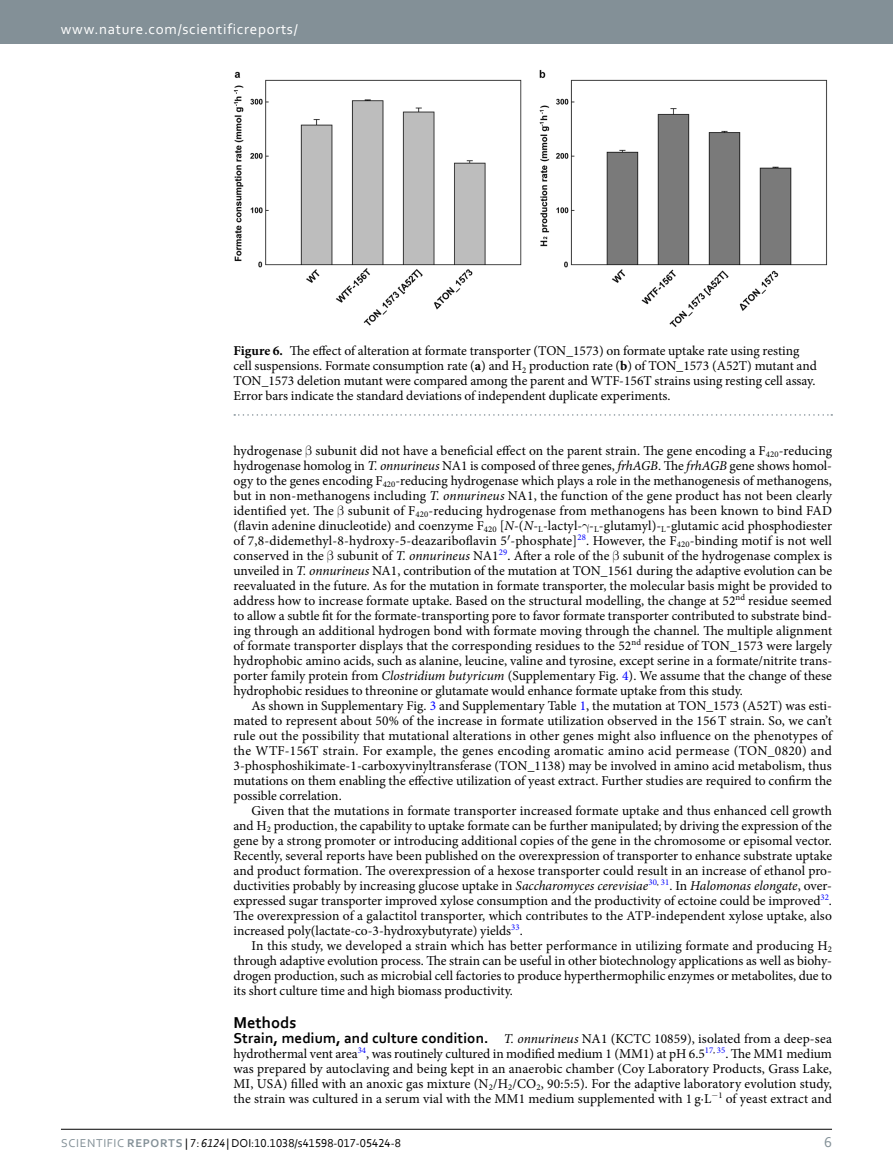
<style>
.page{position:relative;width:893px;height:1174px;background:#fff}
.page>*{position:absolute;margin:0;border:0;box-sizing:border-box;transform-origin:0 0}
.t1{font:700 16.5px "Corbel";color:#000}
.t2{font:15px "Corbel 2";letter-spacing:.045em;color:#fff}
.t3{font:15px "Corbel 2";color:#839097}
.t4{font:13.5px/15px "Minion Pro";color:#000;text-align:justify}
.t5{font:12px "Corbel";color:#000}
.s1{font-weight:700}
.s2{font-style:italic}
.s3{color:#00f}
.s4{font-family:"Corbel";font-weight:700;font-size:15px}
.s5{font-family:"Corbel 2";color:#839097}
.s6{font-family:"Corbel Bold 2";color:#839097}
</style>
<div class="page">
<div style="left:0;top:0;width:893px;height:43px;background:#839097"></div>
<hr style="left:61px;top:1129px;width:771px;height:1px;background:#000">
<img style="left:233px;top:70px;width:594px;height:257px">
<svg style="left:234px;top:414px;width:598px;height:2px"></svg>
<p class="t2" style="left:61px;top:19px;width:238px">www.nature.com/scientificreports/</p>
<p class="t4" style="left:233px;top:343px;width:585px;text-align:left"><span class="s1">Figure 6.</span> The effect of alteration at formate transporter (TON_1573) on formate uptake rate using resting cell suspensions. Formate consumption rate (<span class="s1">a</span>) and H<sub>2</sub> production rate (<span class="s1">b</span>) of TON_1573 (A52T) mutant and TON_1573 deletion mutant were compared among the parent and WTF-156T strains using resting cell assay.<br>Error bars indicate the standard deviations of independent duplicate experiments.</p>
<p class="t4" style="left:233px;top:443px;width:600px">hydrogenase subunit did not have a beneficial effect on the parent strain. The gene encoding a F<sub>420</sub>-reducing hydrogenase homolog in <span class="s2">T. onnurineus</span> NA1 is composed of three genes, <span class="s2">frhAGB</span>. The <span class="s2">frhAGB</span> gene shows homol&shy;ogy to the genes encoding F<sub>420</sub>-reducing hydrogenase which plays a role in the methanogenesis of methanogens, but in non-methanogens including <span class="s2">T. onnurineus</span> NA1, the function of the gene product has not been clearly identified yet. The subunit of F<sub>420</sub>-reducing hydrogenase from methanogens has been known to bind FAD (flavin adenine dinucleotide) and coenzyme F<sub>420</sub> [<span class="s2">N</span>-(<span class="s2">N</span>-<sub>L</sub>-lactyl- -<sub>L</sub>-glutamyl)-<sub>L</sub>-glutamic acid phosphodiester of 7,8-didemethyl-8-hydroxy-5-deazariboflavin 5 -phosphate]<sup>28</sup>. However, the F<sub>420</sub>-binding motif is not well conserved in the subunit of <span class="s2">T. onnurineus</span> NA1<sup>29</sup>. After a role of the subunit of the hydrogenase complex is unveiled in <span class="s2">T. onnurineus</span> NA1, contribution of the mutation at TON_1561 during the adaptive evolution can be reevaluated in the future. As for the mutation in formate transporter, the molecular basis might be provided to address how to increase formate uptake. Based on the structural modelling, the change at 52<sup>nd</sup> residue seemed to allow a subtle fit for the formate-transporting pore to favor formate transporter contributed to substrate bind&shy;ing through an additional hydrogen bond with formate moving through the channel. The multiple alignment of formate transporter displays that the corresponding residues to the 52<sup>nd</sup> residue of TON_1573 were largely hydrophobic amino acids, such as alanine, leucine, valine and tyrosine, except serine in a formate/nitrite trans&shy;porter family protein from <span class="s2">Clostridium butyricum</span> (Supplementary Fig. <span class="s3">4</span>). We assume that the change of these hydrophobic residues to threonine or glutamate would enhance formate uptake from this study.</p>
<p class="t4" style="left:233px;top:698px;width:600px;text-indent:18px">As shown in Supplementary Fig. <span class="s3">3</span> and Supplementary Table <span class="s3">1</span>, the mutation at TON_1573 (A52T) was esti&shy;mated to represent about 50% of the increase in formate utilization observed in the 156T strain. So, we can’t rule out the possibility that mutational alterations in other genes might also influence on the phenotypes of the WTF-156T strain. For example, the genes encoding aromatic amino acid permease (TON_0820) and 3-phosphoshikimate-1-carboxyvinyltransferase (TON_1138) may be involved in amino acid metabolism, thus mutations on them enabling the effective utilization of yeast extract. Further studies are required to confirm the possible correlation.</p>
<p class="t4" style="left:233px;top:803px;width:600px;text-indent:18px">Given that the mutations in formate transporter increased formate uptake and thus enhanced cell growth and H<sub>2</sub> production, the capability to uptake formate can be further manipulated; by driving the expression of the gene by a strong promoter or introducing additional copies of the gene in the chromosome or episomal vector.<br>Recently, several reports have been published on the overexpression of transporter to enhance substrate uptake and product formation. The overexpression of a hexose transporter could result in an increase of ethanol pro&shy;ductivities probably by increasing glucose uptake in <span class="s2">Saccharomyces cerevisiae</span><sup>30</sup><sup>,</sup> <sup>31</sup>. In <span class="s2">Halomonas elongate</span>, over&shy;expressed sugar transporter improved xylose consumption and the productivity of ectoine could be improved<sup>32</sup>.<br>The overexpression of a galactitol transporter, which contributes to the ATP-independent xylose uptake, also increased poly(lactate-co-3-hydroxybutyrate) yields<sup>33</sup>.</p>
<p class="t4" style="left:233px;top:938px;width:600px;text-indent:18px">In this study, we developed a strain which has better performance in utilizing formate and producing H<sub>2 </sub>through adaptive evolution process. The strain can be useful in other biotechnology applications as well as biohy&shy;drogen production, such as microbial cell factories to produce hyperthermophilic enzymes or metabolites, due to its short culture time and high biomass productivity.</p>
<p class="t1" style="left:233px;top:1012px;width:64px">Methods</p>
<p class="t4" style="left:233px;top:1031px;width:600px"><span class="s4">Strain, medium, and culture condition.</span> <span class="s2">T. onnurineus</span> NA1 (KCTC 10859), isolated from a deep-sea hydrothermal vent area<sup>34</sup>, was routinely cultured in modified medium 1 (MM1) at pH 6.5<sup>17</sup><sup>,</sup> <sup>35</sup>. The MM1 medium was prepared by autoclaving and being kept in an anaerobic chamber (Coy Laboratory Products, Grass Lake, MI, USA) filled with an anoxic gas mixture (N<sub>2</sub>/H<sub>2</sub>/CO<sub>2</sub>, 90:5:5). For the adaptive laboratory evolution study, the strain was cultured in a serum vial with the MM1 medium supplemented with 1 g·L−<sup>1</sup> of yeast extract and</p>
<p class="t5" style="left:61px;top:1135px;width:341px"><span class="s5">SCIenTIfIC</span> <span class="s6">REPORTS</span> | 7:<span class="s2">6124</span>| DOI:10.1038/s41598-017-05424-8</p>
<p class="t3" style="left:824px;top:1132px;width:9px">6</p>
</div>
